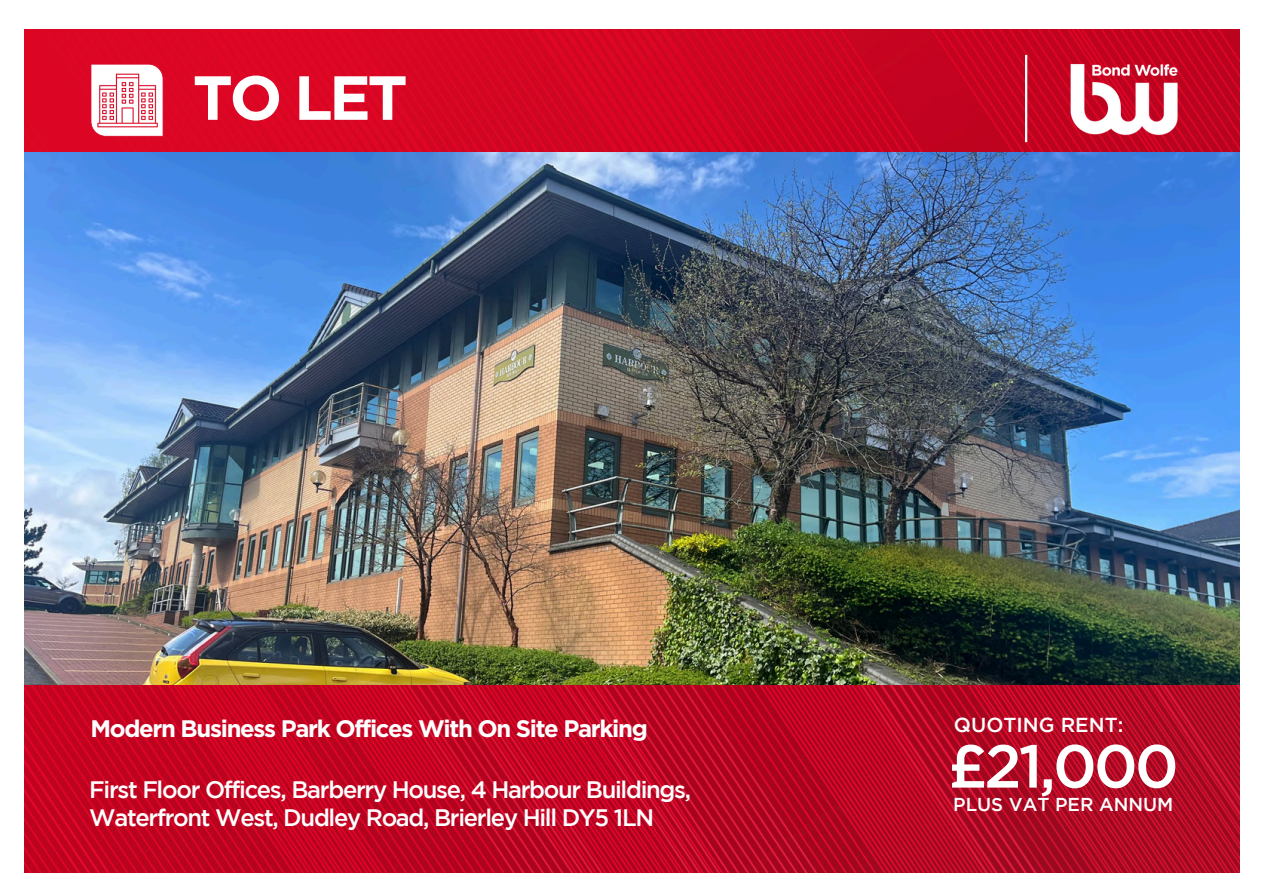
<style>
.page{position:relative;width:1263px;height:894px;background:#fff}
.page>*{position:absolute;margin:0;border:0;box-sizing:border-box;transform-origin:0 0}
.t1{font:700 62.1px "Gotham";color:#fff}
.t2{font:500 60.6px "Gotham";color:#fff}
.t3{font:700 23.85px "Gotham";letter-spacing:-.055em;color:#fff}
.t4{font:500 23.7px/27.8px "Gotham";letter-spacing:-.055em;color:#fff}
.t5{font:500 20.1px "Gotham";color:#fff}
.t6{font:500 18.6px "Gotham";color:#fff}
</style>
<div class="page">
<img style="left:24px;top:684px;width:1215px;height:188px">
<img style="left:24px;top:29px;width:1215px;height:123px">
<img style="left:24px;top:152px;width:1215px;height:532px">
<img style="left:1070px;top:63px;width:109px;height:74px">
<hr style="left:1025px;top:55px;width:2px;height:87px;background:#fff">
<svg style="left:91px;top:64px;width:72px;height:73px"></svg>
<p class="t1" style="left:193px;top:60px;width:217px">TO LET</p>
<h1 class="t3" style="left:91px;top:714px;width:559px">Modern Business Park Offices With On Site Parking</h1>
<p class="t4" style="left:89px;top:777px;width:603px">First Floor Offices, Barberry House, 4 Harbour Buildings,<br>Waterfront West, Dudley Road, Brierley Hill DY5 1LN</p>
<p class="t5" style="left:954px;top:716px;width:171px">QUOTING RENT:</p>
<h3 class="t2" style="left:948px;top:743px;width:232px">£21,000</h3>
<h3 class="t6" style="left:953px;top:797px;width:222px">PLUS VAT PER ANNUM</h3>
</div>
